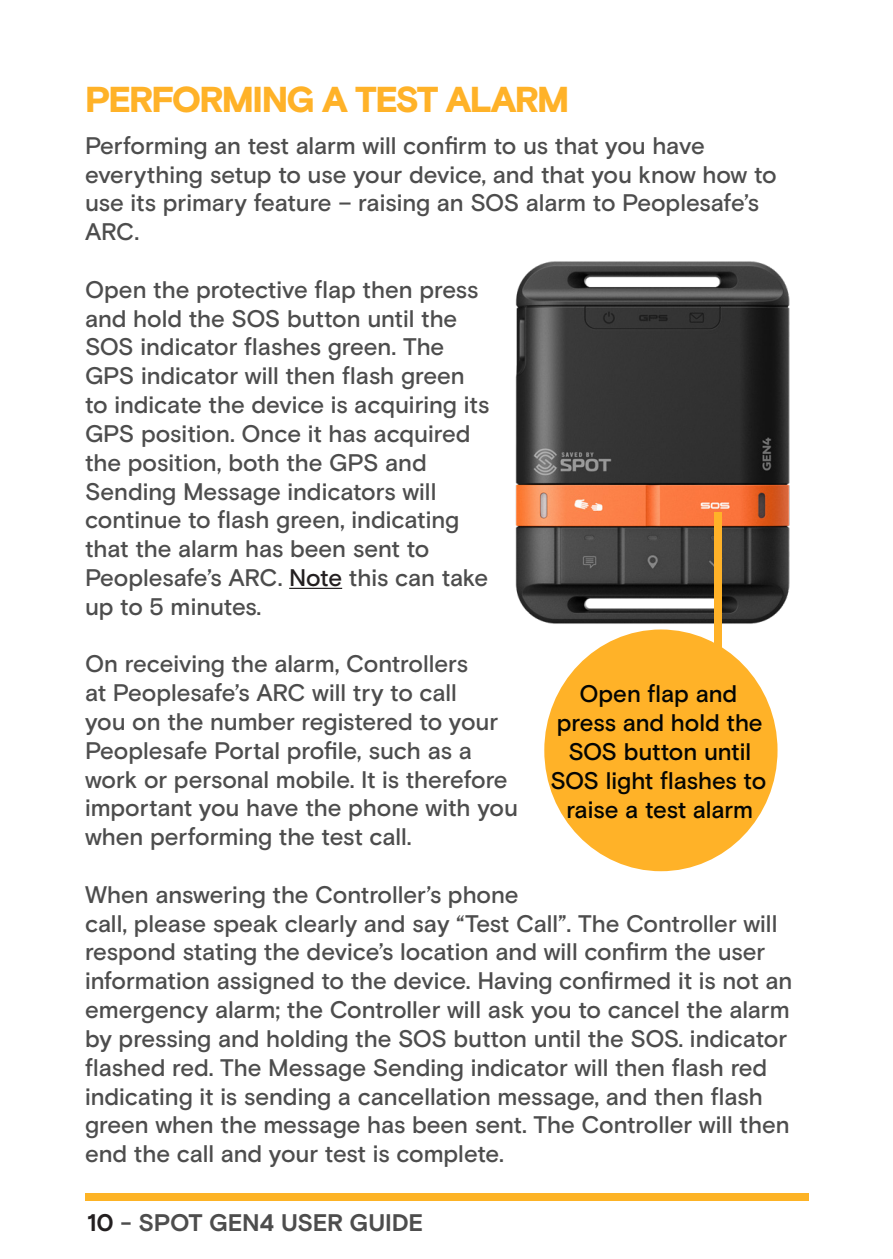
<style>
.page{position:relative;width:893px;height:1259px;background:#fff}
.page>*{position:absolute;margin:0;border:0;box-sizing:border-box;transform-origin:0 0}
.t1{font:900 36px "Basis Grotesque";letter-spacing:-.055em;color:#ffb228}
.t2{font:500 24px/28.8px "Basis Grotesque";letter-spacing:-.005em;color:#4d4d4d}
.t3{font:500 24px/28.8px "Basis Grotesque";letter-spacing:-.005em;color:#040503;text-align:center}
.t4{font:700 24px "Basis Grotesque";letter-spacing:-.015em;color:#4d4d4d}
.s1{color:#231f20}
</style>
<div class="page">
<hr style="left:289px;top:588px;width:53px;height:1px;background:#231f20">
<img style="left:515px;top:261px;width:275px;height:363px">
<div style="left:544px;top:629px;width:233px;height:242px;background:#ffb228;border-radius:50%"></div>
<div style="left:714px;top:512px;width:8px;height:156px;background:#ffb228"></div>
<div style="left:85px;top:1193px;width:724px;height:8px;background:#fdb325"></div>
<p class="t1" style="left:85px;top:78px;width:486px">PERFORMING A TEST ALARM</p>
<p class="t2" style="left:85px;top:132px;width:693px">Performing an test alarm will confirm to us that you have everything setup to use your device, and that you know how to use its primary feature – raising an SOS alarm to Peoplesafe’s ARC.</p>
<p class="t2" style="left:85px;top:276px;width:406px">Open the protective flap then press and hold the SOS button until the<br>SOS indicator flashes green. The<br>GPS indicator will then flash green to indicate the device is acquiring its<br>GPS position. Once it has acquired the position, both the GPS and<br>Sending Message indicators will continue to flash green, indicating that the alarm has been sent to<br>Peoplesafe’s ARC. <span class="s1">Note</span> this can take up to 5 minutes.</p>
<p class="t2" style="left:85px;top:650px;width:434px">On receiving the alarm, Controllers<br>at Peoplesafe’s ARC will try to call<br>you on the number registered to your Peoplesafe Portal profile, such as a work or personal mobile. It is therefore important you have the phone with you when performing the test call.</p>
<p class="t2" style="left:85px;top:881px;width:709px">When answering the Controller’s phone<br>call, please speak clearly and say “Test Call”. The Controller will respond stating the device’s location and will confirm the user information assigned to the device. Having confirmed it is not an emergency alarm; the Controller will ask you to cancel the alarm by pressing and holding the SOS button until the SOS. indicator flashed red. The Message Sending indicator will then flash red indicating it is sending a cancellation message, and then flash green when the message has been sent. The Controller will then end the call and your test is complete.</p>
<p class="t3" style="left:550px;top:680px;width:217px">Open flap and press and hold the<br>SOS button until<br>SOS light flashes to raise a test alarm</p>
<p class="t4" style="left:87px;top:1208px;width:338px"><span class="s1">10</span> - SPOT GEN4 USER GUIDE</p>
</div>
